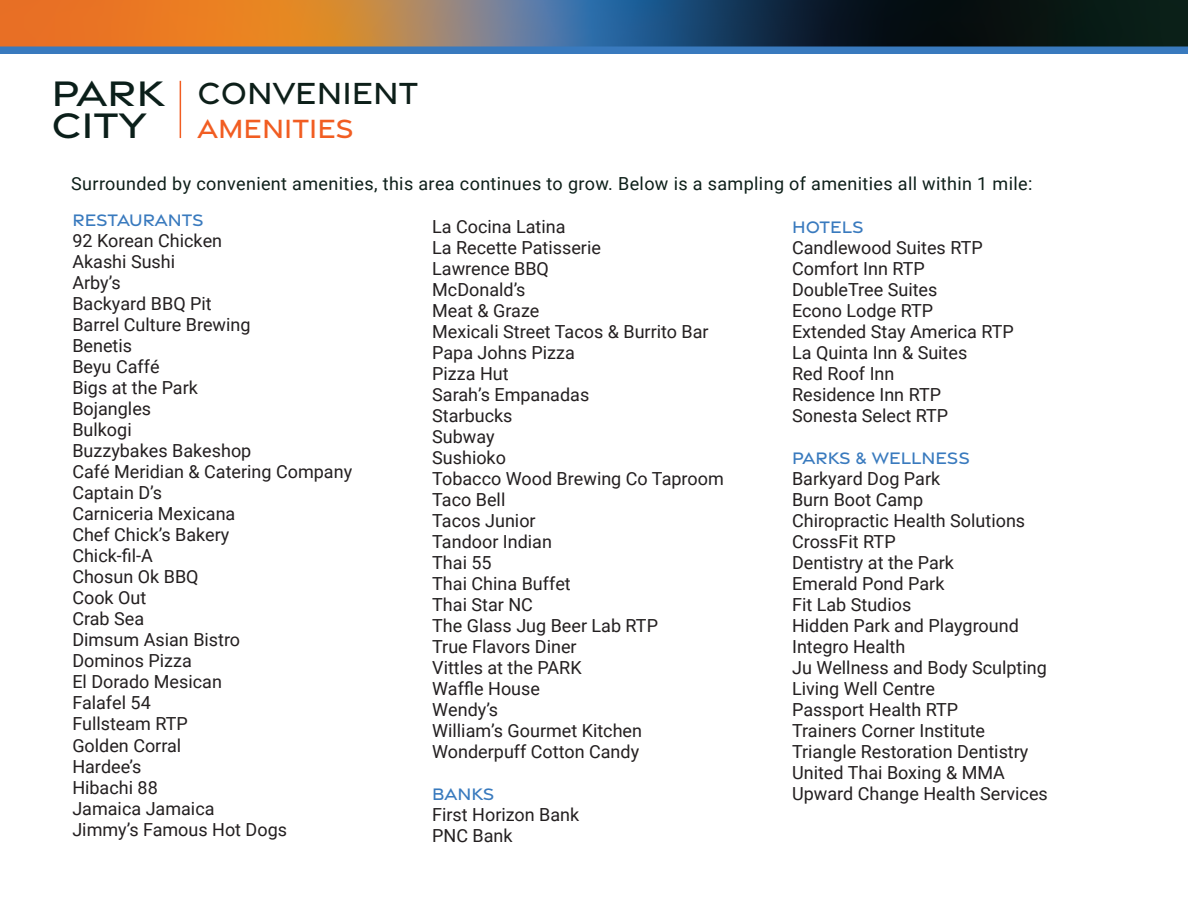
<style>
.page{position:relative;width:1188px;height:918px;background:#fff}
.page>*{position:absolute;margin:0;border:0;box-sizing:border-box;transform-origin:0 0}
.t1{font:500 38.25px/32.2px "Gravesend Sans";color:#0b1f1a;scale:1.12 1}
.t2{font:500 33px "Gravesend Sans";color:#0d1f19}
.t3{font:500 28.5px "Gravesend Sans";color:#f15d22}
.t4{font:18px "Roboto";color:#231f20}
.t5{font:18px "Roboto";letter-spacing:.02em;color:#0d1f19}
.t6{font:500 18px "Gravesend Sans";color:#397abe}
</style>
<div class="page">
<svg style="left:0;top:0;width:1188px;height:46px;background:#66523f"></svg>
<div style="left:0;top:46px;width:1188px;height:8px;background:#397abe"></div>
<hr style="left:180px;top:81px;width:1px;height:57px;background:#f15d22">
<p class="t1" style="left:51px;top:75px;width:102px">PARK<br>CITY</p>
<p class="t2" style="left:198px;top:72px;width:222px">CONVENIENT</p>
<p class="t3" style="left:198px;top:111px;width:158px">AMENITIES</p>
<p class="t5" style="left:71px;top:171px;width:963px">Surrounded by convenient amenities, this area continues to grow. Below is a sampling of amenities all within 1 mile:</p>
<p class="t6" style="left:72px;top:209px;width:133px">RESTAURANTS</p>
<p class="t4" style="left:72px;top:228px;width:151px">92 Korean Chicken</p>
<p class="t4" style="left:72px;top:249px;width:104px">Akashi Sushi</p>
<p class="t4" style="left:72px;top:270px;width:50px">Arby’s</p>
<p class="t4" style="left:72px;top:291px;width:141px">Backyard BBQ Pit</p>
<p class="t4" style="left:72px;top:312px;width:180px">Barrel Culture Brewing</p>
<p class="t4" style="left:72px;top:333px;width:61px">Benetis</p>
<p class="t4" style="left:72px;top:354px;width:89px">Beyu Caffé</p>
<p class="t4" style="left:72px;top:375px;width:127px">Bigs at the Park</p>
<p class="t4" style="left:72px;top:396px;width:80px">Bojangles</p>
<p class="t4" style="left:72px;top:417px;width:61px">Bulkogi</p>
<p class="t4" style="left:72px;top:438px;width:181px">Buzzybakes Bakeshop</p>
<p class="t4" style="left:72px;top:459px;width:281px">Café Meridian &amp; Catering Company</p>
<p class="t4" style="left:72px;top:480px;width:91px">Captain D’s</p>
<p class="t4" style="left:72px;top:501px;width:165px">Carniceria Mexicana</p>
<p class="t4" style="left:72px;top:522px;width:159px">Chef Chick’s Bakery</p>
<p class="t4" style="left:72px;top:543px;width:82px">Chick-fil-A</p>
<p class="t4" style="left:72px;top:564px;width:128px">Chosun Ok BBQ</p>
<p class="t4" style="left:72px;top:585px;width:76px">Cook Out</p>
<p class="t4" style="left:72px;top:606px;width:73px">Crab Sea</p>
<p class="t4" style="left:72px;top:627px;width:169px">Dimsum Asian Bistro</p>
<p class="t4" style="left:72px;top:648px;width:121px">Dominos Pizza</p>
<p class="t4" style="left:72px;top:669px;width:151px">El Dorado Mesican</p>
<p class="t4" style="left:72px;top:690px;width:80px">Falafel 54</p>
<p class="t4" style="left:72px;top:711px;width:117px">Fullsteam RTP</p>
<p class="t4" style="left:72px;top:732px;width:110px">Golden Corral</p>
<p class="t4" style="left:72px;top:754px;width:71px">Hardee’s</p>
<p class="t4" style="left:72px;top:775px;width:87px">Hibachi 88</p>
<p class="t4" style="left:72px;top:796px;width:144px">Jamaica Jamaica</p>
<p class="t4" style="left:72px;top:817px;width:216px">Jimmy’s Famous Hot Dogs</p>
<p class="t4" style="left:432px;top:214px;width:135px">La Cocina Latina</p>
<p class="t4" style="left:432px;top:235px;width:170px">La Recette Patisserie</p>
<p class="t4" style="left:432px;top:256px;width:118px">Lawrence BBQ</p>
<p class="t4" style="left:432px;top:277px;width:95px">McDonald’s</p>
<p class="t4" style="left:432px;top:298px;width:109px">Meat &amp; Graze</p>
<p class="t4" style="left:432px;top:319px;width:278px">Mexicali Street Tacos &amp; Burrito Bar</p>
<p class="t4" style="left:432px;top:340px;width:144px">Papa Johns Pizza</p>
<p class="t4" style="left:432px;top:361px;width:78px">Pizza Hut</p>
<p class="t4" style="left:432px;top:382px;width:159px">Sarah’s Empanadas</p>
<p class="t4" style="left:432px;top:403px;width:82px">Starbucks</p>
<p class="t4" style="left:432px;top:424px;width:64px">Subway</p>
<p class="t4" style="left:432px;top:445px;width:75px">Sushioko</p>
<p class="t4" style="left:432px;top:466px;width:293px">Tobacco Wood Brewing Co Taproom</p>
<p class="t4" style="left:432px;top:487px;width:75px">Taco Bell</p>
<p class="t4" style="left:432px;top:508px;width:105px">Tacos Junior</p>
<p class="t4" style="left:432px;top:529px;width:121px">Tandoor Indian</p>
<p class="t4" style="left:432px;top:550px;width:61px">Thai 55</p>
<p class="t4" style="left:432px;top:571px;width:140px">Thai China Buffet</p>
<p class="t4" style="left:432px;top:592px;width:102px">Thai Star NC</p>
<p class="t4" style="left:432px;top:613px;width:227px">The Glass Jug Beer Lab RTP</p>
<p class="t4" style="left:432px;top:634px;width:146px">True Flavors Diner</p>
<p class="t4" style="left:432px;top:655px;width:151px">Vittles at the PARK</p>
<p class="t4" style="left:432px;top:676px;width:109px">Waffle House</p>
<p class="t4" style="left:432px;top:697px;width:68px">Wendy’s</p>
<p class="t4" style="left:432px;top:718px;width:211px">William’s Gourmet Kitchen</p>
<p class="t4" style="left:432px;top:739px;width:208px">Wonderpuff Cotton Candy</p>
<p class="t6" style="left:432px;top:783px;width:64px">BANKS</p>
<p class="t4" style="left:432px;top:802px;width:149px">First Horizon Bank</p>
<p class="t4" style="left:432px;top:823px;width:82px">PNC Bank</p>
<p class="t6" style="left:792px;top:216px;width:73px">HOTELS</p>
<p class="t4" style="left:792px;top:235px;width:192px">Candlewood Suites RTP</p>
<p class="t4" style="left:792px;top:256px;width:134px">Comfort Inn RTP</p>
<p class="t4" style="left:792px;top:277px;width:147px">DoubleTree Suites</p>
<p class="t4" style="left:792px;top:298px;width:143px">Econo Lodge RTP</p>
<p class="t4" style="left:792px;top:319px;width:223px">Extended Stay America RTP</p>
<p class="t4" style="left:792px;top:340px;width:177px">La Quinta Inn &amp; Suites</p>
<p class="t4" style="left:792px;top:361px;width:104px">Red Roof Inn</p>
<p class="t4" style="left:792px;top:382px;width:151px">Residence Inn RTP</p>
<p class="t4" style="left:792px;top:403px;width:158px">Sonesta Select RTP</p>
<p class="t6" style="left:792px;top:447px;width:179px">PARKS &amp; WELLNESS</p>
<p class="t4" style="left:792px;top:466px;width:150px">Barkyard Dog Park</p>
<p class="t4" style="left:792px;top:487px;width:133px">Burn Boot Camp</p>
<p class="t4" style="left:792px;top:508px;width:235px">Chiropractic Health Solutions</p>
<p class="t4" style="left:792px;top:529px;width:105px">CrossFit RTP</p>
<p class="t4" style="left:792px;top:550px;width:163px">Dentistry at the Park</p>
<p class="t4" style="left:792px;top:571px;width:154px">Emerald Pond Park</p>
<p class="t4" style="left:792px;top:592px;width:121px">Fit Lab Studios</p>
<p class="t4" style="left:792px;top:613px;width:228px">Hidden Park and Playground</p>
<p class="t4" style="left:792px;top:634px;width:115px">Integro Health</p>
<p class="t4" style="left:792px;top:655px;width:256px">Ju Wellness and Body Sculpting</p>
<p class="t4" style="left:792px;top:676px;width:145px">Living Well Centre</p>
<p class="t4" style="left:792px;top:697px;width:168px">Passport Health RTP</p>
<p class="t4" style="left:792px;top:718px;width:194px">Trainers Corner Institute</p>
<p class="t4" style="left:792px;top:739px;width:238px">Triangle Restoration Dentistry</p>
<p class="t4" style="left:792px;top:760px;width:214px">United Thai Boxing &amp; MMA</p>
<p class="t4" style="left:792px;top:781px;width:257px">Upward Change Health Services</p>
</div>
